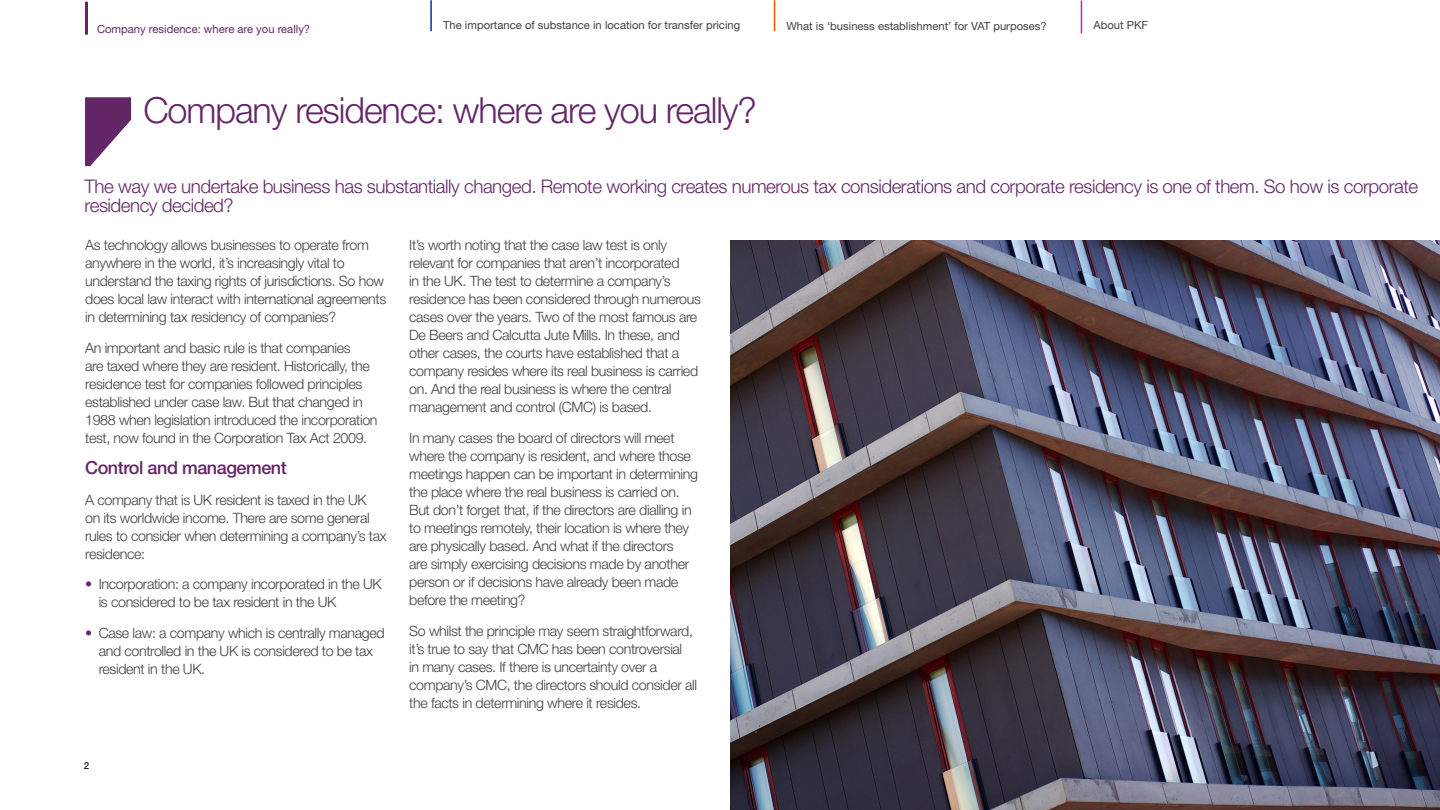
<style>
.page{position:relative;width:1440px;height:810px;background:#fff}
.page>*{position:absolute;margin:0;border:0;box-sizing:border-box;transform-origin:0 0}
.t1{font:300 36px "Helvetica Neue LT Std";letter-spacing:-.03em;color:#632666}
.PK_Body_Copy{font:300 18.75px/19.5px "Helvetica Neue LT Std";letter-spacing:-.025em;color:#632666}
.Bullets_1{font:500 18px "Helvetica Neue LT Std";letter-spacing:-.025em;color:#632666}
.Bullets_1-2{font:300 14.25px/18px "Helvetica Neue LT Std";letter-spacing:-.025em;color:#404040}
.t2{font:11.25px "Helvetica Neue LT Std";color:#404040}
.t3{font:11.25px "Helvetica Neue LT Std";color:#632666}
.t4{font:500 9.75px "Helvetica Neue LT Std";color:#231f20}
.s1{font-weight:700;color:#642667}
</style>
<div class="page">
<svg style="left:85px;top:97px;width:46px;height:69px"></svg>
<img style="left:731px;top:240px;width:709px;height:570px">
<hr style="left:774px;top:0;width:1px;height:31px;background:#fe5000">
<hr style="left:85px;top:2px;width:3px;height:33px;background:#632666">
<hr style="left:1081px;top:0;width:1px;height:33px;background:#c4299c">
<hr style="left:430px;top:0;width:2px;height:31px;background:#003694">
<p class="t3" style="left:97px;top:22px;width:215px">Company residence: where are you really?</p>
<p class="t2" style="left:443px;top:18px;width:299px">The importance of substance in location for transfer pricing</p>
<p class="t2" style="left:787px;top:19px;width:262px">What is ‘business establishment’ for VAT purposes?</p>
<p class="t2" style="left:1093px;top:18px;width:56px">About PKF</p>
<p class="t1" style="left:143px;top:88px;width:615px">Company residence: where are you really?</p>
<p class="PK_Body_Copy" style="left:85px;top:176px;width:1335px">The way we undertake business has substantially changed. Remote working creates numerous tax considerations and corporate residency is one of them. So how is corporate residency decided?</p>
<p class="Bullets_1-2" style="left:85px;top:236px;width:303px">As technology allows businesses to operate from anywhere in the world, it’s increasingly vital to understand the taxing rights of jurisdictions. So how does local law interact with international agreements in determining tax residency of companies?</p>
<p class="Bullets_1-2" style="left:85px;top:339px;width:294px">An important and basic rule is that companies<br>are taxed where they are resident. Historically, the residence test for companies followed principles established under case law. But that changed in 1988 when legislation introduced the incorporation test, now found in the Corporation Tax Act 2009.</p>
<p class="Bullets_1" style="left:85px;top:457px;width:203px">Control and management</p>
<p class="Bullets_1-2" style="left:85px;top:490px;width:303px">A company that is UK resident is taxed in the UK<br>on its worldwide income. There are some general rules to consider when determining a company’s tax residence:</p>
<p class="Bullets_1-2" style="left:99px;top:575px;width:285px;text-indent:-13px"><span class="s1">•</span> Incorporation: a company incorporated in the UK is considered to be tax resident in the UK</p>
<p class="Bullets_1-2" style="left:99px;top:624px;width:287px;text-indent:-13px"><span class="s1">•</span> Case law: a company which is centrally managed and controlled in the UK is considered to be tax resident in the UK.</p>
<p class="Bullets_1-2" style="left:409px;top:236px;width:293px">It’s worth noting that the case law test is only relevant for companies that aren’t incorporated<br>in the UK. The test to determine a company’s residence has been considered through numerous cases over the years. Two of the most famous are De Beers and Calcutta Jute Mills. In these, and other cases, the courts have established that a company resides where its real business is carried on. And the real business is where the central management and control (CMC) is based.</p>
<p class="Bullets_1-2" style="left:409px;top:429px;width:290px">In many cases the board of directors will meet where the company is resident, and where those meetings happen can be important in determining the place where the real business is carried on.<br>But don’t forget that, if the directors are dialling in to meetings remotely, their location is where they are physically based. And what if the directors<br>are simply exercising decisions made by another person or if decisions have already been made before the meeting?</p>
<p class="Bullets_1-2" style="left:409px;top:622px;width:289px">So whilst the principle may seem straightforward, it’s true to say that CMC has been controversial<br>in many cases. If there is uncertainty over a company’s CMC, the directors should consider all the facts in determining where it resides.</p>
<p class="t4" style="left:84px;top:760px;width:7px">2</p>
</div>
